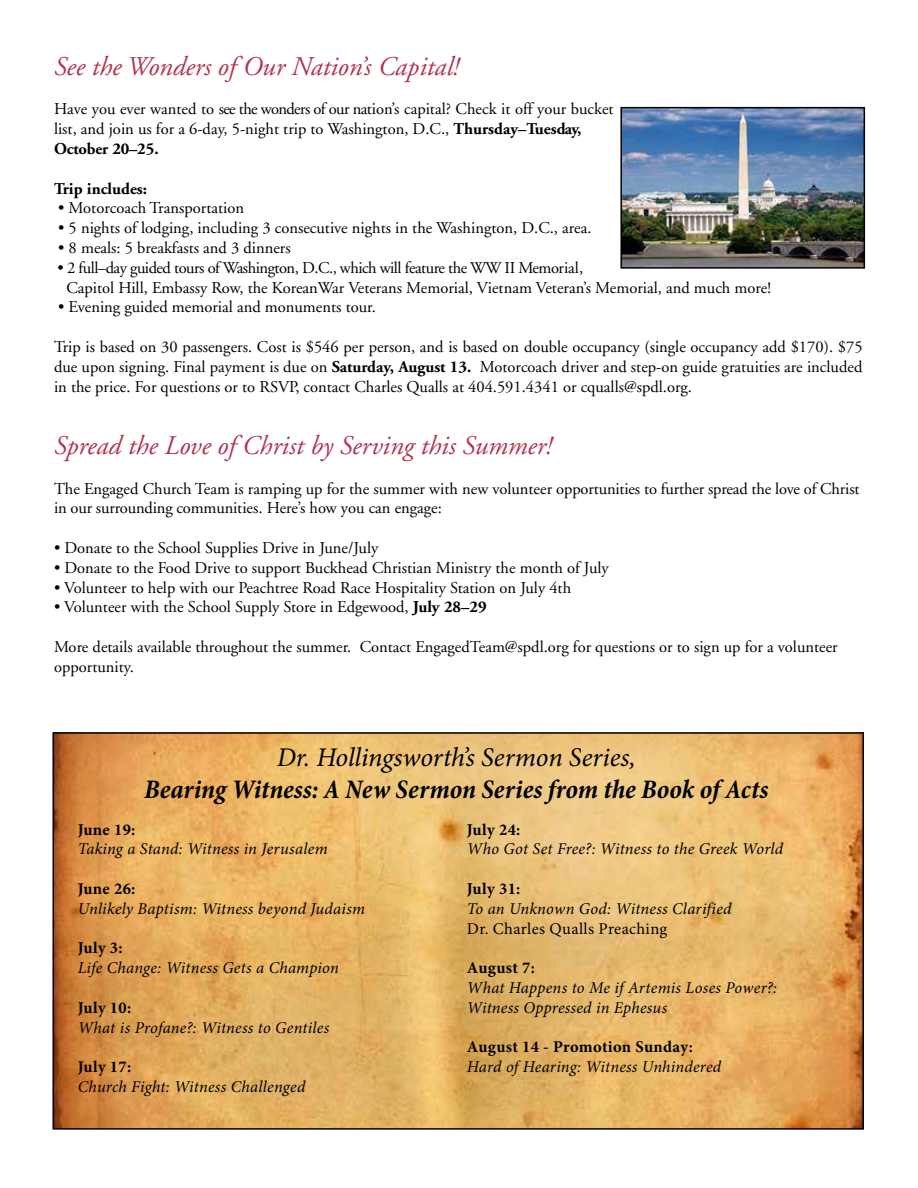
<style>
.page{position:relative;width:918px;height:1188px;background:#fff}
.page>*{position:absolute;margin:0;border:0;box-sizing:border-box;transform-origin:0 0}
.t1{font:italic 27px "Adobe Garamond";color:#b2334e}
.t2{font:italic 700 condensed 27px "Minion Pro";color:#000}
.t3{font:italic 27px "Minion Pro";letter-spacing:-.005em;color:#000}
.t4{font:16.5px/19.8px "Adobe Garamond";color:#000}
.t5{font:italic 16.5px/19.8px "Minion Pro";letter-spacing:.01em;color:#000}
.t6{font:700 16.5px "Minion Pro";letter-spacing:.02em;color:#000}
.t7{font:16.5px "Minion Pro";letter-spacing:.02em;color:#000}
.t8{font:700 16.5px "Adobe Garamond";color:#000}
.s1{font-weight:700}
</style>
<div class="page">
<img style="left:623px;top:110px;width:239px;height:156px">
<div style="left:620px;top:107px;width:245px;height:162px;border:2px solid #000"></div>
<img style="left:55px;top:735px;width:806px;height:392px">
<div style="left:52px;top:732px;width:812px;height:398px;border:2px solid #000"></div>
<h1 class="t1" style="left:54px;top:52px;width:406px">See the Wonders of Our Nation’s Capital!</h1>
<p class="t4" style="left:54px;top:100px;width:561px">Have you ever wanted to see the wonders of our nation’s capital? Check it off your bucket list, and join us for a 6-day, 5-night trip to Washington, D.C., <span class="s1">Thursday–Tuesday,<br>October 20–25.</span></p>
<p class="t8" style="left:54px;top:179px;width:95px">Trip includes:</p>
<p class="t4" style="left:58px;top:199px;width:188px">• Motorcoach Transportation</p>
<p class="t4" style="left:58px;top:219px;width:535px">• 5 nights of lodging, including 3 consecutive nights in the Washington, D.C., area.</p>
<p class="t4" style="left:58px;top:238px;width:234px">• 8 meals: 5 breakfasts and 3 dinners</p>
<p class="t4" style="left:66px;top:258px;width:706px;text-indent:-9px">• 2 full–day guided tours of Washington, D.C., which will feature the WW II Memorial,<br>Capitol Hill, Embassy Row, the KoreanWar Veterans Memorial, Vietnam Veteran’s Memorial, and much more!</p>
<p class="t4" style="left:58px;top:298px;width:319px">• Evening guided memorial and monuments tour.</p>
<p class="t4" style="left:54px;top:337px;width:810px;text-align:justify">Trip is based on 30 passengers. Cost is $546 per person, and is based on double occupancy (single occupancy add $170). $75 due upon signing. Final payment is due on <span class="s1">Saturday, August 13.</span> Motorcoach driver and step-on guide gratuities are included in the price. For questions or to RSVP, contact Charles Qualls at 404.591.4341 or cqualls@spdl.org.</p>
<h1 class="t1" style="left:54px;top:431px;width:499px">Spread the Love of Christ by Serving this Summer!</h1>
<p class="t4" style="left:54px;top:479px;width:807px">The Engaged Church Team is ramping up for the summer with new volunteer opportunities to further spread the love of Christ in our surrounding communities. Here’s how you can engage:</p>
<p class="t4" style="left:54px;top:538px;width:326px">• Donate to the School Supplies Drive in June/July</p>
<p class="t4" style="left:54px;top:558px;width:556px">• Donate to the Food Drive to support Buckhead Christian Ministry the month of July</p>
<p class="t4" style="left:54px;top:578px;width:519px">• Volunteer to help with our Peachtree Road Race Hospitality Station on July 4th</p>
<p class="t4" style="left:54px;top:598px;width:434px">• Volunteer with the School Supply Store in Edgewood, <span class="s1">July 28–29</span></p>
<p class="t4" style="left:54px;top:637px;width:785px">More details available throughout the summer. Contact EngagedTeam@spdl.org for questions or to sign up for a volunteer opportunity.</p>
<h1 class="t3" style="left:277px;top:739px;width:361px">Dr. Hollingsworth’s Sermon Series,</h1>
<h1 class="t2" style="left:144px;top:771px;width:626px">Bearing Witness: A New Sermon Series from the Book of Acts</h1>
<p class="t6" style="left:78px;top:818px;width:59px">June 19:</p>
<p class="t5" style="left:78px;top:839px;width:252px">Taking a Stand: Witness in Jerusalem</p>
<p class="t6" style="left:78px;top:877px;width:59px">June 26:</p>
<p class="t5" style="left:78px;top:899px;width:289px">Unlikely Baptism: Witness beyond Judaism</p>
<p class="t6" style="left:78px;top:936px;width:46px">July 3:</p>
<p class="t5" style="left:78px;top:958px;width:263px">Life Change: Witness Gets a Champion</p>
<p class="t6" style="left:78px;top:996px;width:55px">July 10:</p>
<p class="t5" style="left:78px;top:1017px;width:253px">What is Profane?: Witness to Gentiles</p>
<p class="t6" style="left:78px;top:1055px;width:55px">July 17:</p>
<p class="t5" style="left:78px;top:1077px;width:229px">Church Fight: Witness Challenged</p>
<p class="t6" style="left:467px;top:818px;width:55px">July 24:</p>
<p class="t5" style="left:467px;top:839px;width:318px">Who Got Set Free?: Witness to the Greek World</p>
<p class="t6" style="left:467px;top:877px;width:55px">July 31:</p>
<p class="t5" style="left:467px;top:899px;width:266px">To an Unknown God: Witness Clarified</p>
<p class="t7" style="left:467px;top:917px;width:202px">Dr. Charles Qualls Preaching</p>
<p class="t6" style="left:467px;top:956px;width:70px">August 7:</p>
<p class="t5" style="left:467px;top:978px;width:312px">What Happens to Me if Artemis Loses Power?:<br>Witness Oppressed in Ephesus</p>
<p class="t6" style="left:467px;top:1035px;width:228px">August 14 - Promotion Sunday:</p>
<p class="t5" style="left:467px;top:1057px;width:256px">Hard of Hearing: Witness Unhindered</p>
</div>
